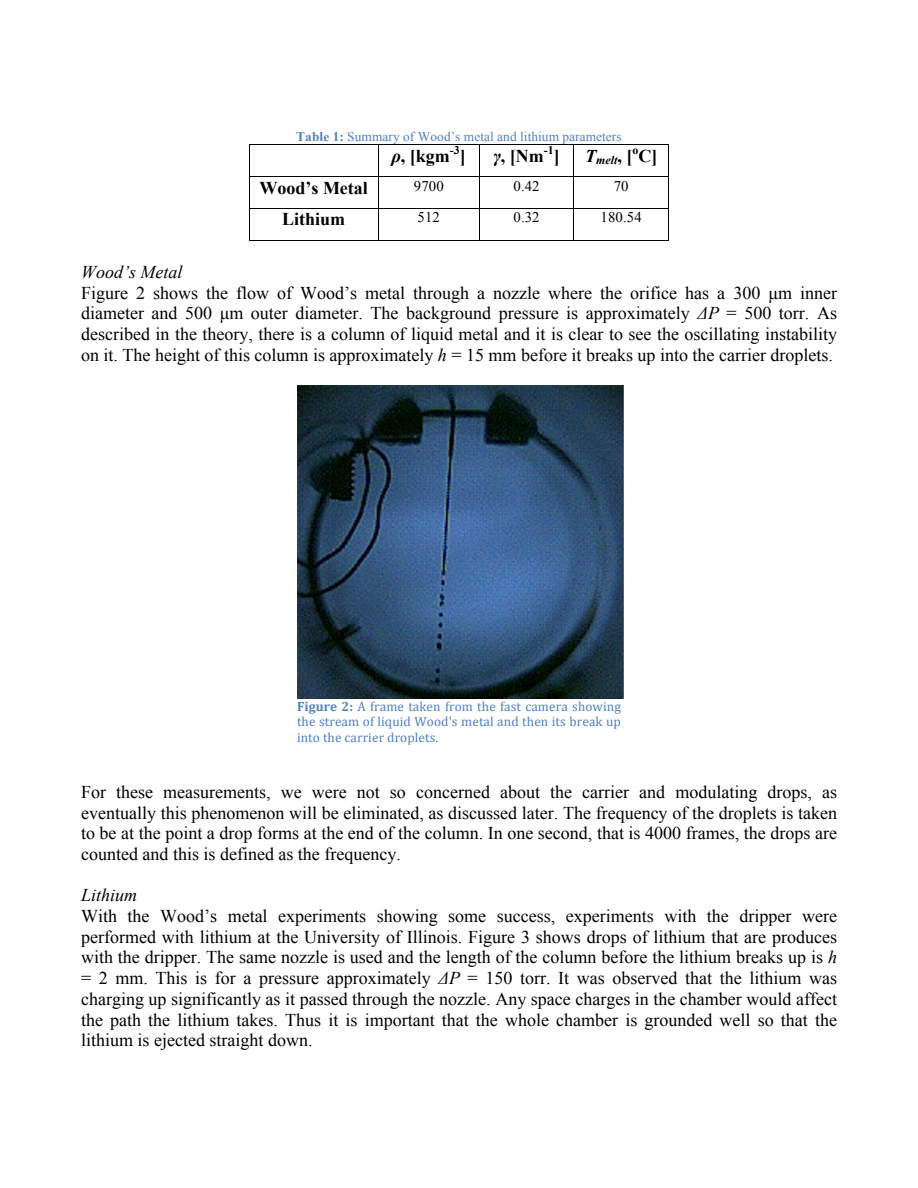
<style>
.page{position:relative;width:918px;height:1188px;background:#fff}
.page>*{position:absolute;margin:0;border:0;box-sizing:border-box;transform-origin:0 0}
.t1{font:18px/20.7px "Times New Roman";color:#000;text-align:justify}
.t2{font:700 18px "Times New Roman";color:#000}
.t3{font:italic 18px "Times New Roman";color:#000}
.t4{font:14.7px "Times New Roman";letter-spacing:.01em;color:#000}
.t5{font:13.35px/15.9px "Cambria";letter-spacing:.005em;color:#4f81bd;text-align:justify}
.t6{font:13.35px "Times New Roman";letter-spacing:.005em;color:#4f81bd}
.t7{font:italic 700 11.85px "Times New Roman";color:#000}
.t8{font:700 11.85px "Times New Roman";color:#000}
.s1{font-weight:700}
.s2{font-style:italic}
</style>
<div class="page">
<hr style="left:250px;top:145px;width:128px;height:1px;background:#000">
<hr style="left:378px;top:145px;width:101px;height:1px;background:#000">
<hr style="left:480px;top:145px;width:94px;height:1px;background:#000">
<hr style="left:574px;top:145px;width:95px;height:1px;background:#000">
<hr style="left:249px;top:145px;width:1px;height:31px;background:#000">
<hr style="left:378px;top:145px;width:1px;height:31px;background:#000">
<hr style="left:479px;top:145px;width:1px;height:31px;background:#000">
<hr style="left:574px;top:145px;width:1px;height:31px;background:#000">
<hr style="left:669px;top:145px;width:1px;height:31px;background:#000">
<hr style="left:250px;top:176px;width:128px;height:1px;background:#000">
<hr style="left:378px;top:176px;width:101px;height:1px;background:#000">
<hr style="left:480px;top:176px;width:94px;height:1px;background:#000">
<hr style="left:574px;top:176px;width:95px;height:1px;background:#000">
<hr style="left:249px;top:177px;width:1px;height:31px;background:#000">
<hr style="left:378px;top:177px;width:1px;height:31px;background:#000">
<hr style="left:479px;top:177px;width:1px;height:31px;background:#000">
<hr style="left:574px;top:177px;width:1px;height:31px;background:#000">
<hr style="left:669px;top:177px;width:1px;height:31px;background:#000">
<hr style="left:250px;top:208px;width:128px;height:1px;background:#000">
<hr style="left:378px;top:208px;width:101px;height:1px;background:#000">
<hr style="left:480px;top:208px;width:94px;height:1px;background:#000">
<hr style="left:574px;top:208px;width:95px;height:1px;background:#000">
<hr style="left:249px;top:209px;width:1px;height:31px;background:#000">
<hr style="left:250px;top:240px;width:128px;height:1px;background:#000">
<hr style="left:378px;top:209px;width:1px;height:31px;background:#000">
<hr style="left:378px;top:240px;width:101px;height:1px;background:#000">
<hr style="left:479px;top:209px;width:1px;height:31px;background:#000">
<hr style="left:480px;top:240px;width:94px;height:1px;background:#000">
<hr style="left:574px;top:209px;width:1px;height:31px;background:#000">
<hr style="left:574px;top:240px;width:95px;height:1px;background:#000">
<hr style="left:669px;top:209px;width:1px;height:31px;background:#000">
<img style="left:298px;top:385px;width:326px;height:314px">
<p class="t6" style="left:296px;top:129px;width:327px"><span class="s1">Table 1:</span> Summary of Wood’s metal and lithium parameters</p>
<p class="t2" style="left:392px;top:146px;width:60px"><span class="s2">ρ</span>, [kgm</p>
<p class="t8" style="left:450px;top:143px;width:11px">-3</p>
<p class="t8" style="left:544px;top:143px;width:11px">-1</p>
<p class="t2" style="left:554px;top:146px;width:7px">]</p>
<p class="t7" style="left:585px;top:153px;width:49px"><sup>T</sup>melt<sup>,</sup> <sup>[</sup></p>
<p class="t8" style="left:632px;top:143px;width:7px">o</p>
<p class="t2" style="left:638px;top:146px;width:20px">C]</p>
<p class="t2" style="left:460px;top:146px;width:7px">]</p>
<p class="t2" style="left:493px;top:146px;width:52px"><span class="s2">γ</span>, [Nm</p>
<p class="t2" style="left:259px;top:178px;width:110px">Wood’s Metal</p>
<p class="t4" style="left:414px;top:178px;width:31px">9700</p>
<p class="t4" style="left:514px;top:178px;width:28px">0.42</p>
<p class="t4" style="left:614px;top:178px;width:16px">70</p>
<p class="t2" style="left:282px;top:209px;width:65px">Lithium</p>
<p class="t4" style="left:418px;top:209px;width:24px">512</p>
<p class="t4" style="left:514px;top:209px;width:28px">0.32</p>
<p class="t4" style="left:601px;top:209px;width:43px">180.54</p>
<p class="t3" style="left:81px;top:262px;width:103px">Wood’s Metal</p>
<p class="t1" style="left:81px;top:282px;width:757px">Figure 2 shows the flow of Wood’s metal through a nozzle where the orifice has a 300 µm inner diameter and 500 µm outer diameter. The background pressure is approximately <span class="s2">ΔP</span> = 500 torr. As described in the theory, there is a column of liquid metal and it is clear to see the oscillating instability on it. The height of this column is approximately <span class="s2">h</span> = 15 mm before it breaks up into the carrier droplets.</p>
<p class="t5" style="left:297px;top:698px;width:325px"><span class="s1">Figure 2:</span> A frame taken from the fast camera showing the stream of liquid Wood's metal and then its break up into the carrier droplets.</p>
<p class="t1" style="left:81px;top:781px;width:757px">For these measurements, we were not so concerned about the carrier and modulating drops, as eventually this phenomenon will be eliminated, as discussed later. The frequency of the droplets is taken to be at the point a drop forms at the end of the column. In one second, that is 4000 frames, the drops are counted and this is defined as the frequency.</p>
<p class="t3" style="left:81px;top:885px;width:58px">Lithium</p>
<p class="t1" style="left:81px;top:905px;width:758px">With the Wood’s metal experiments showing some success, experiments with the dripper were performed with lithium at the University of Illinois. Figure 3 shows drops of lithium that are produces with the dripper. The same nozzle is used and the length of the column before the lithium breaks up is <span class="s2">h </span>= 2 mm. This is for a pressure approximately <span class="s2">ΔP</span> = 150 torr. It was observed that the lithium was charging up significantly as it passed through the nozzle. Any space charges in the chamber would affect the path the lithium takes. Thus it is important that the whole chamber is grounded well so that the lithium is ejected straight down.</p>
</div>
